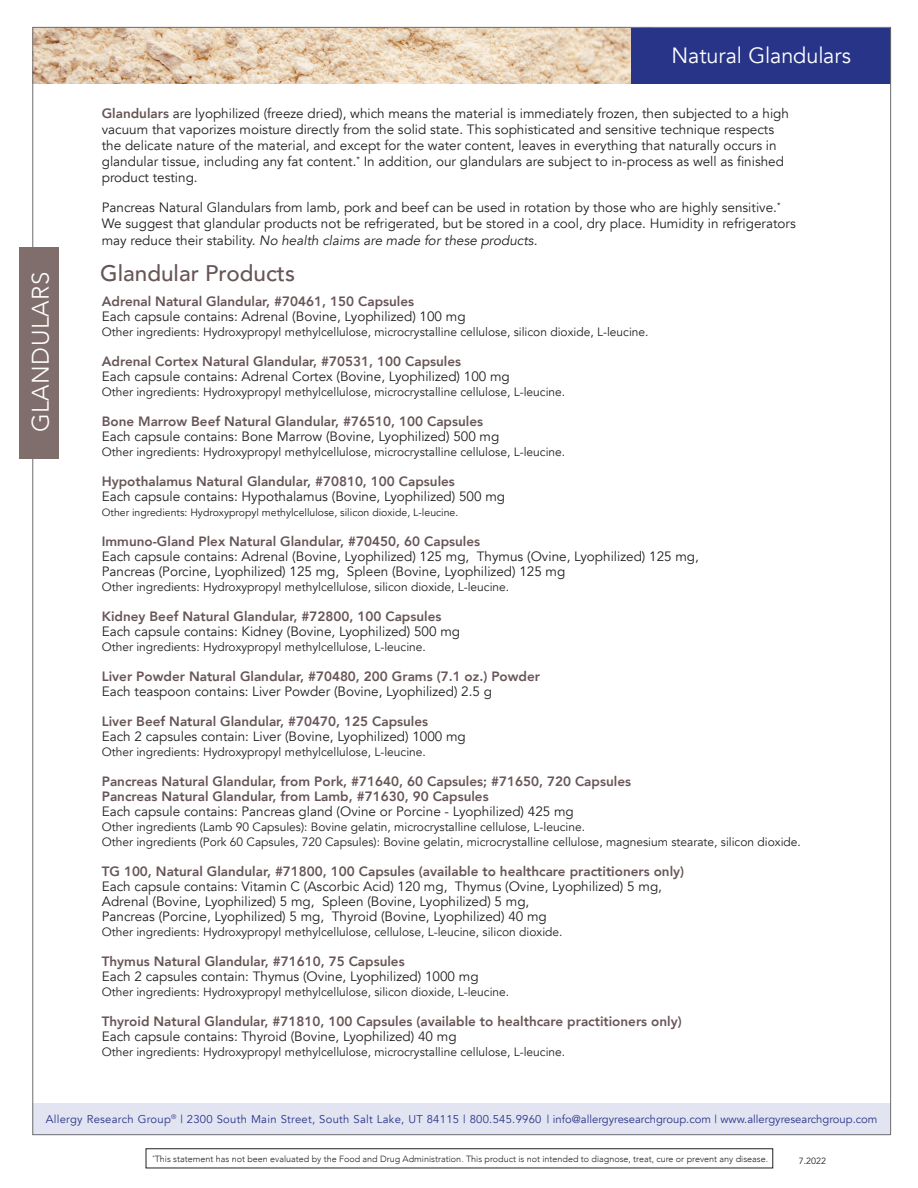
<style>
.page{position:relative;width:918px;height:1188px;background:#fff}
.page>*{position:absolute;margin:0;border:0;box-sizing:border-box;transform-origin:0 0}
.t1{font:300 24px "Avenir";letter-spacing:.02em;color:#fff}
.t2{font:500 22.5px "Avenir";color:#685657}
.t3{font:22.05px "Avenir";letter-spacing:-.005em;color:#fff}
.t4{font:13.5px/16.2px "Avenir";color:#231f20}
.t5{font:800 13.5px "Avenir";color:#685657}
.t6{font:12px "Avenir";color:#231f20}
.t7{font:11.25px "Avenir";letter-spacing:.005em;color:#273488}
.t8{font:10.5px "Avenir";color:#231f20}
.t9{font:300 9px "Avenir";color:#231f20}
.t10{font:9px "Avenir";color:#231f20}
.s1{font-weight:800;color:#685657}
.s2{font-style:italic}
</style>
<div class="page">
<img style="left:34px;top:29px;width:598px;height:55px">
<div style="left:632px;top:28px;width:259px;height:56px;background:#273488"></div>
<div style="left:32px;top:1104px;width:859px;height:31px;background:#e2e4f1"></div>
<div style="left:20px;top:247px;width:39px;height:212px;background:#806e6d"></div>
<p class="t3" style="left:672px;top:42px;width:181px">Natural Glandulars</p>
<p class="t1" style="left:26px;top:432px;width:162px;rotate:-90deg">GLANDULARS</p>
<p class="t4" style="left:102px;top:105px;width:689px"><span class="s1">Glandulars</span> are lyophilized (freeze dried), which means the material is immediately frozen, then subjected to a high vacuum that vaporizes moisture directly from the solid state. This sophisticated and sensitive technique respects the delicate nature of the material, and except for the water content, leaves in everything that naturally occurs in glandular tissue, including any fat content.<sup>*</sup> In addition, our glandulars are subject to in-process as well as finished product testing.</p>
<p class="t4" style="left:102px;top:200px;width:696px">Pancreas Natural Glandulars from lamb, pork and beef can be used in rotation by those who are highly sensitive.<sup>*<br></sup>We suggest that glandular products not be refrigerated, but be stored in a cool, dry place. Humidity in refrigerators may reduce their stability. <span class="s2">No health claims are made for these products.</span></p>
<p class="t2" style="left:100px;top:253px;width:197px">Glandular Products</p>
<p class="t5" style="left:102px;top:291px;width:314px">Adrenal Natural Glandular, #70461, 150 Capsules</p>
<p class="t4" style="left:102px;top:309px;width:365px">Each capsule contains: Adrenal (Bovine, Lyophilized) 100 mg</p>
<p class="t6" style="left:102px;top:325px;width:548px">Other ingredients: Hydroxypropyl methylcellulose, microcrystalline cellulose, silicon dioxide, L-leucine.</p>
<p class="t5" style="left:102px;top:351px;width:361px">Adrenal Cortex Natural Glandular, #70531, 100 Capsules</p>
<p class="t4" style="left:102px;top:369px;width:410px">Each capsule contains: Adrenal Cortex (Bovine, Lyophilized) 100 mg</p>
<p class="t6" style="left:102px;top:385px;width:465px">Other ingredients: Hydroxypropyl methylcellulose, microcrystalline cellulose, L-leucine.</p>
<p class="t5" style="left:102px;top:411px;width:383px">Bone Marrow Beef Natural Glandular, #76510, 100 Capsules</p>
<p class="t4" style="left:102px;top:429px;width:399px">Each capsule contains: Bone Marrow (Bovine, Lyophilized) 500 mg</p>
<p class="t6" style="left:102px;top:445px;width:465px">Other ingredients: Hydroxypropyl methylcellulose, microcrystalline cellulose, L-leucine.</p>
<p class="t5" style="left:102px;top:471px;width:355px">Hypothalamus Natural Glandular, #70810, 100 Capsules</p>
<p class="t4" style="left:102px;top:489px;width:405px">Each capsule contains: Hypothalamus (Bovine, Lyophilized) 500 mg</p>
<p class="t8" style="left:102px;top:506px;width:358px">Other ingredients: Hydroxypropyl methylcellulose, silicon dioxide, L-leucine.</p>
<p class="t5" style="left:102px;top:531px;width:380px">Immuno-Gland Plex Natural Glandular, #70450, 60 Capsules</p>
<p class="t4" style="left:102px;top:549px;width:599px">Each capsule contains: Adrenal (Bovine, Lyophilized) 125 mg, Thymus (Ovine, Lyophilized) 125 mg,</p>
<p class="t4" style="left:102px;top:564px;width:465px">Pancreas (Porcine, Lyophilized) 125 mg, Spleen (Bovine, Lyophilized) 125 mg</p>
<p class="t6" style="left:102px;top:580px;width:409px">Other ingredients: Hydroxypropyl methylcellulose, silicon dioxide, L-leucine.</p>
<p class="t5" style="left:102px;top:606px;width:341px">Kidney Beef Natural Glandular, #72800, 100 Capsules</p>
<p class="t4" style="left:102px;top:624px;width:360px">Each capsule contains: Kidney (Bovine, Lyophilized) 500 mg</p>
<p class="t6" style="left:102px;top:640px;width:326px">Other ingredients: Hydroxypropyl methylcellulose, L-leucine.</p>
<p class="t5" style="left:102px;top:666px;width:440px">Liver Powder Natural Glandular, #70480, 200 Grams (7.1 oz.) Powder</p>
<p class="t4" style="left:102px;top:684px;width:392px">Each teaspoon contains: Liver Powder (Bovine, Lyophilized) 2.5 g</p>
<p class="t5" style="left:102px;top:711px;width:328px">Liver Beef Natural Glandular, #70470, 125 Capsules</p>
<p class="t4" style="left:102px;top:729px;width:366px">Each 2 capsules contain: Liver (Bovine, Lyophilized) 1000 mg</p>
<p class="t6" style="left:102px;top:745px;width:326px">Other ingredients: Hydroxypropyl methylcellulose, L-leucine.</p>
<p class="t5" style="left:102px;top:771px;width:531px">Pancreas Natural Glandular, from Pork, #71640, 60 Capsules; #71650, 720 Capsules</p>
<p class="t5" style="left:102px;top:786px;width:388px">Pancreas Natural Glandular, from Lamb, #71630, 90 Capsules</p>
<p class="t4" style="left:102px;top:804px;width:474px">Each capsule contains: Pancreas gland (Ovine or Porcine - Lyophilized) 425 mg</p>
<p class="t6" style="left:102px;top:820px;width:485px">Other ingredients (Lamb 90 Capsules): Bovine gelatin, microcrystalline cellulose, L-leucine.</p>
<p class="t6" style="left:102px;top:835px;width:701px">Other ingredients (Pork 60 Capsules, 720 Capsules): Bovine gelatin, microcrystalline cellulose, magnesium stearate, silicon dioxide.</p>
<p class="t5" style="left:102px;top:861px;width:584px">TG 100, Natural Glandular, #71800, 100 Capsules (available to healthcare practitioners only)</p>
<p class="t4" style="left:102px;top:879px;width:562px">Each capsule contains: Vitamin C (Ascorbic Acid) 120 mg, Thymus (Ovine, Lyophilized) 5 mg,</p>
<p class="t4" style="left:102px;top:894px;width:429px">Adrenal (Bovine, Lyophilized) 5 mg, Spleen (Bovine, Lyophilized) 5 mg,</p>
<p class="t4" style="left:102px;top:909px;width:447px">Pancreas (Porcine, Lyophilized) 5 mg, Thyroid (Bovine, Lyophilized) 40 mg</p>
<p class="t6" style="left:102px;top:925px;width:462px">Other ingredients: Hydroxypropyl methylcellulose, cellulose, L-leucine, silicon dioxide.</p>
<p class="t5" style="left:102px;top:951px;width:304px">Thymus Natural Glandular, #71610, 75 Capsules</p>
<p class="t4" style="left:102px;top:969px;width:378px">Each 2 capsules contain: Thymus (Ovine, Lyophilized) 1000 mg</p>
<p class="t6" style="left:102px;top:985px;width:409px">Other ingredients: Hydroxypropyl methylcellulose, silicon dioxide, L-leucine.</p>
<p class="t5" style="left:102px;top:1011px;width:582px">Thyroid Natural Glandular, #71810, 100 Capsules (available to healthcare practitioners only)</p>
<p class="t4" style="left:102px;top:1029px;width:356px">Each capsule contains: Thyroid (Bovine, Lyophilized) 40 mg</p>
<p class="t6" style="left:102px;top:1045px;width:465px">Other ingredients: Hydroxypropyl methylcellulose, microcrystalline cellulose, L-leucine.</p>
<p class="t7" style="left:46px;top:1112px;width:833px">Allergy Research Group<sup>®</sup> | 2300 South Main Street, South Salt Lake, UT 84115 | 800.545.9960 | info@allergyresearchgroup.com | www.allergyresearchgroup.com</p>
<p class="t9" style="left:152px;top:1153px;width:617px"><sup>*</sup>This statement has not been evaluated by the Food and Drug Administration. This product is not intended to diagnose, treat, cure or prevent any disease.</p>
<p class="t10" style="left:799px;top:1156px;width:29px">7.2022</p>
</div>
